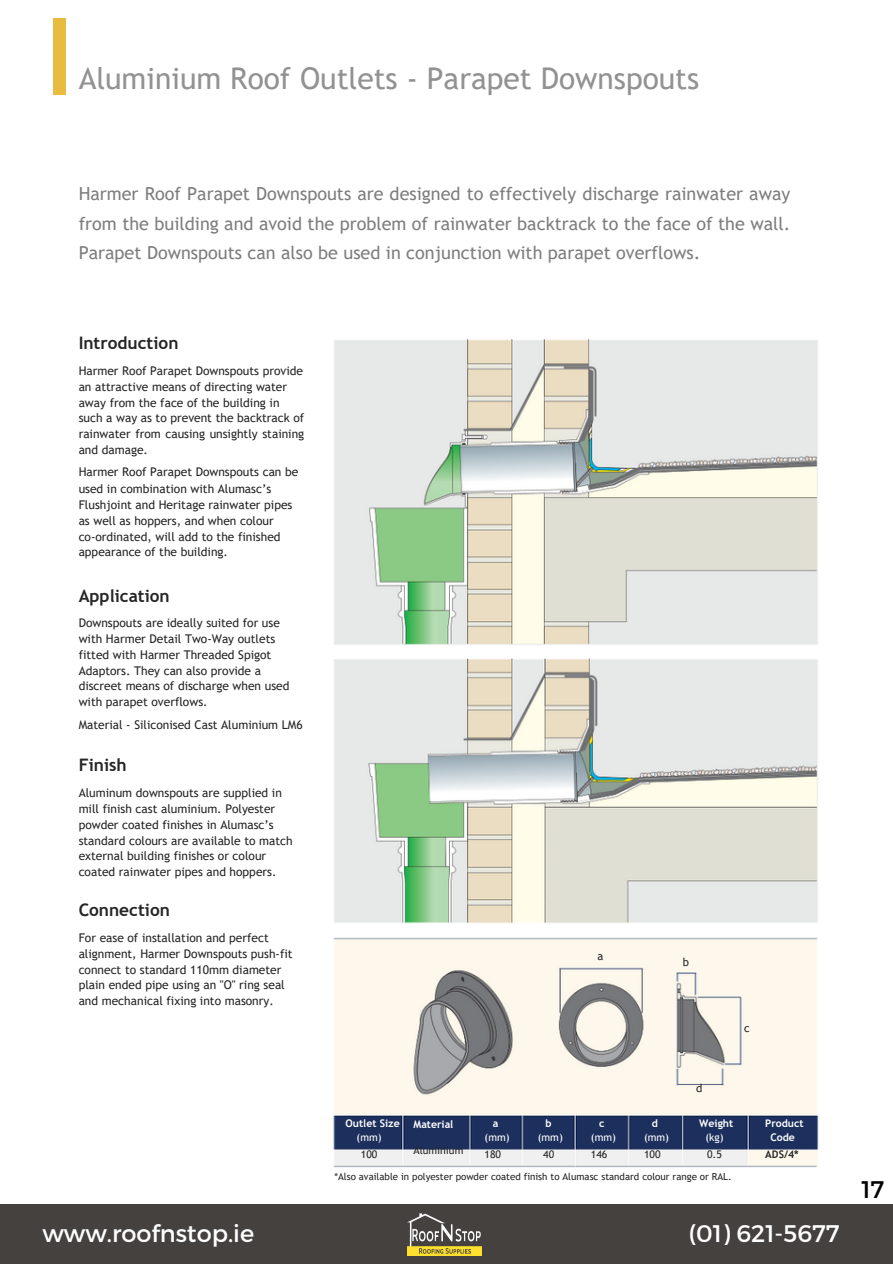
<style>
.page{position:relative;width:893px;height:1264px;background:#fff}
.page>*{position:absolute;margin:0;border:0;box-sizing:border-box;transform-origin:0 0}
.t1{font:30px "Trebuchet MS";color:#939292}
.t2{font:24px "Montserrat";color:#fff}
.t3{font:24px "Montserrat";color:#000}
.t4{font:18px/29.2px "Trebuchet MS";color:#7e7e7e;text-align:justify}
.t5{font:700 17.25px "Trebuchet MS";color:#252526}
.t6{font:12px/15.8px "Trebuchet MS";color:#252526}
.t7{font:11.25px "Trebuchet MS";color:#252526}
.t8{font:700 10.5px/13.5px "Trebuchet MS";color:#fff;text-align:center}
.t9{font:10.5px "Trebuchet MS";color:#252526}
.t10{font:10.5px/13.5px "Trebuchet MS";color:#fff;text-align:center}
.t11{font:700 10.5px "Trebuchet MS";color:#252526}
.t12{font:9.75px "Trebuchet MS";color:#252526}
.s1{font-weight:400}
.s2{font-weight:700}
</style>
<div class="page">
<div style="left:53px;top:18px;width:13px;height:77px;background:#e8bc3e"></div>
<img style="left:333px;top:339px;width:486px;height:829px">
<div style="left:0;top:1203px;width:892px;height:60px;background:#44413f"></div>
<img style="left:408px;top:1213px;width:73px;height:42px">
<p class="t1" style="left:79px;top:61px;width:622px">Aluminium Roof Outlets - Parapet Downspouts</p>
<p class="t4" style="left:79px;top:179px;width:713px">Harmer Roof Parapet Downspouts are designed to effectively discharge rainwater away from the building and avoid the problem of rainwater backtrack to the face of the wall.<br>Parapet Downspouts can also be used in conjunction with parapet overflows.</p>
<p class="t5" style="left:79px;top:333px;width:101px">Introduction</p>
<p class="t6" style="left:79px;top:363px;width:226px">Harmer Roof Parapet Downspouts provide an attractive means of directing water away from the face of the building in</p>
<p class="t6" style="left:79px;top:410px;width:227px;text-align:justify">such a way as to prevent the backtrack of rainwater from causing unsightly staining and damage.</p>
<p class="t6" style="left:79px;top:464px;width:221px">Harmer Roof Parapet Downspouts can be</p>
<p class="t6" style="left:79px;top:481px;width:194px">used in combination with Alumasc’s</p>
<p class="t6" style="left:79px;top:497px;width:215px">Flushjoint and Heritage rainwater pipes</p>
<p class="t6" style="left:79px;top:512px;width:196px">as well as hoppers, and when colour</p>
<p class="t6" style="left:79px;top:528px;width:203px">co-ordinated, will add to the finished</p>
<p class="t6" style="left:79px;top:544px;width:151px">appearance of the building.</p>
<p class="t5" style="left:79px;top:585px;width:93px">Application</p>
<p class="t6" style="left:79px;top:615px;width:203px">Downspouts are ideally suited for use</p>
<p class="t6" style="left:79px;top:631px;width:198px">with Harmer Detail Two-Way outlets</p>
<p class="t6" style="left:79px;top:646px;width:194px">fitted with Harmer Threaded Spigot<br>Adaptors. They can also provide a</p>
<p class="t6" style="left:79px;top:678px;width:212px">discreet means of discharge when used with parapet overflows.</p>
<p class="t6" style="left:79px;top:716px;width:225px">Material - Siliconised Cast Aluminium LM6</p>
<p class="t5" style="left:79px;top:755px;width:50px">Finish</p>
<p class="t6" style="left:79px;top:785px;width:215px">Aluminum downspouts are supplied in mill finish cast aluminium. Polyester powder coated finishes in Alumasc’s standard colours are available to match external building finishes or colour coated rainwater pipes and hoppers.</p>
<p class="t5" style="left:79px;top:899px;width:93px">Connection</p>
<p class="t6" style="left:79px;top:929px;width:215px">For ease of installation and perfect alignment, Harmer Downspouts push-fit connect to standard 110mm diameter plain ended pipe using an "O" ring seal and mechanical fixing into masonry.</p>
<p class="t7" style="left:597px;top:949px;width:7px">a</p>
<p class="t7" style="left:683px;top:955px;width:8px">b</p>
<p class="t7" style="left:744px;top:1021px;width:7px">c</p>
<p class="t7" style="left:696px;top:1081px;width:8px">d</p>
<p class="t8" style="left:356px;top:1116px;width:45px;text-align:left;text-indent:-11px">Outlet Size <span class="s1">(mm)</span></p>
<p class="t9" style="left:361px;top:1147px;width:18px">100</p>
<p class="t8" style="left:413px;top:1117px;width:41px">Material</p>
<p class="t9" style="left:413px;top:1143px;width:51px">Aluminium</p>
<p class="t10" style="left:484px;top:1116px;width:27px"><span class="s2">a </span>(mm)</p>
<p class="t9" style="left:484px;top:1147px;width:18px">180</p>
<p class="t10" style="left:537px;top:1116px;width:27px"><span class="s2">b </span>(mm)</p>
<p class="t9" style="left:543px;top:1147px;width:12px">40</p>
<p class="t10" style="left:591px;top:1116px;width:27px"><span class="s2">c </span>(mm)</p>
<p class="t9" style="left:591px;top:1147px;width:18px">146</p>
<p class="t10" style="left:644px;top:1116px;width:27px"><span class="s2">d </span>(mm)</p>
<p class="t9" style="left:644px;top:1147px;width:18px">100</p>
<p class="t8" style="left:699px;top:1116px;width:36px">Weight <span class="s1">(kg)</span></p>
<p class="t9" style="left:707px;top:1147px;width:16px">0.5</p>
<p class="t8" style="left:765px;top:1116px;width:40px">Product<br>Code</p>
<p class="t11" style="left:765px;top:1147px;width:35px">ADS/4*</p>
<p class="t12" style="left:334px;top:1170px;width:399px">*Also available in polyester powder coated finish to Alumasc standard colour range or RAL.</p>
<p class="t2" style="left:42px;top:1217px;width:213px">www.roofnstop.ie</p>
<p class="t2" style="left:688px;top:1217px;width:152px">(01) 621-5677</p>
<p class="t3" style="left:861px;top:1174px;width:24px">17</p>
</div>
